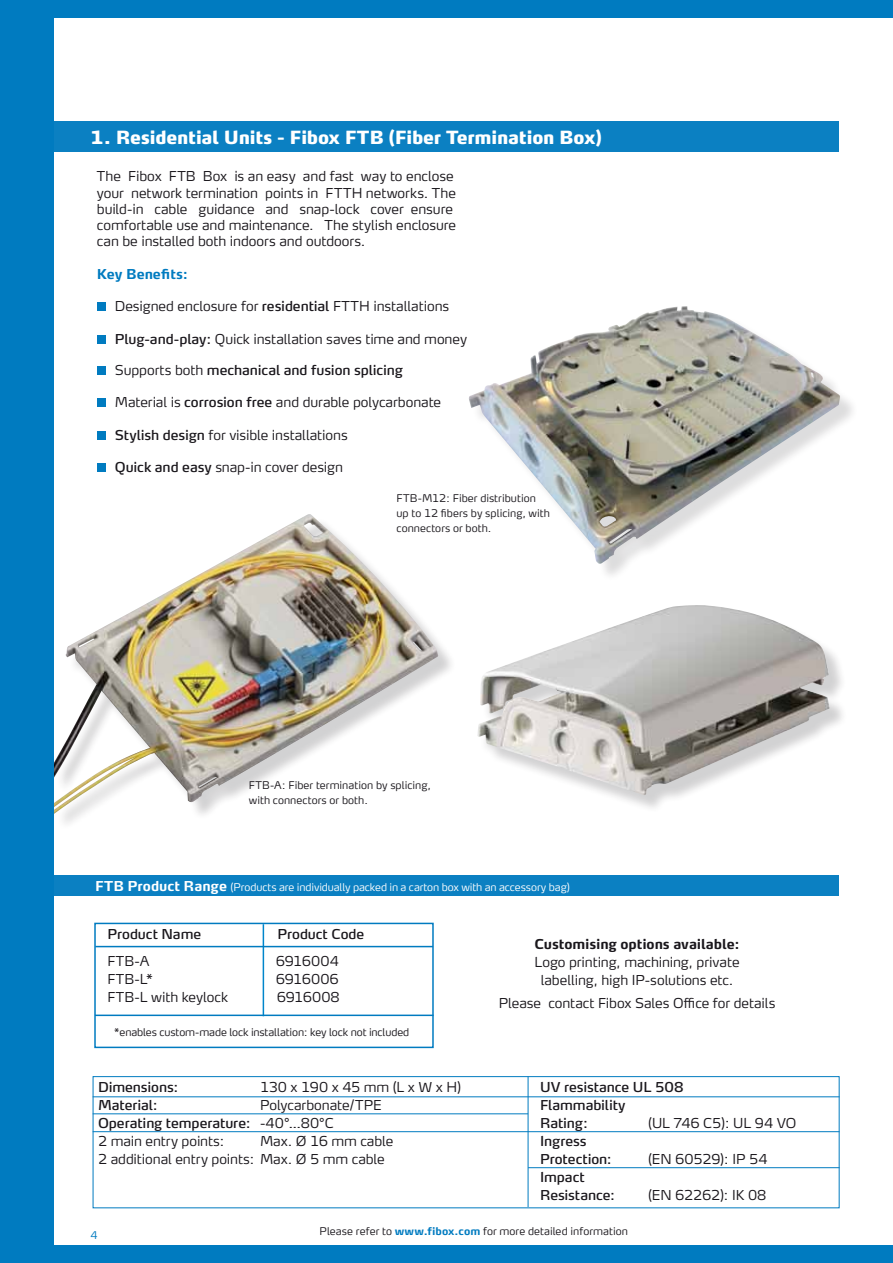
<style>
.page{position:relative;width:893px;height:1263px;background:#fff}
.page>*{position:absolute;margin:0;border:0;box-sizing:border-box;transform-origin:0 0}
.t1{font:900 18px "Max Pro";letter-spacing:-.02em;color:#fff}
.t2{font:300 13.5px/16.2px "Max Pro";letter-spacing:-.005em;color:#1a171c}
.t3{font:13.5px/18px "Max Pro";letter-spacing:-.005em;color:#1a171c}
.t4{font:700 13.5px "Max Pro";letter-spacing:-.005em;color:#1a171c}
.t5{font:700 13.5px "Max Pro";color:#007bc0}
.t6{font:300 10.5px/15px "Max Pro";color:#1a171c}
.t7{font:300 10.5px "Max Pro";letter-spacing:-.01em;color:#fff}
.t8{font:300 10.5px "Max Pro";color:#007bc0}
.s1{font-weight:400}
.s2{font-weight:300}
.s3{font-weight:700;font-size:13.5px}
.s4{font-weight:700;color:#007bc0}
</style>
<div class="page">
<img style="left:54px;top:514px;width:384px;height:300px">
<div style="left:0;top:0;width:54px;height:1263px;background:#007bc0"></div>
<div style="left:0;top:0;width:893px;height:18px;background:#007bc0"></div>
<div style="left:0;top:1245px;width:893px;height:18px;background:#007bc0"></div>
<div style="left:0;top:121px;width:839px;height:31px;background:#0b80c2"></div>
<div style="left:97px;top:302px;width:9px;height:9px;background:#007bc0"></div>
<div style="left:97px;top:335px;width:9px;height:8px;background:#007bc0"></div>
<div style="left:97px;top:366px;width:9px;height:9px;background:#007bc0"></div>
<div style="left:97px;top:398px;width:9px;height:9px;background:#007bc0"></div>
<div style="left:97px;top:431px;width:9px;height:8px;background:#007bc0"></div>
<div style="left:97px;top:463px;width:9px;height:9px;background:#007bc0"></div>
<div style="left:480px;top:607px;width:367px;height:206px;background:#1a171c;opacity:.2"></div>
<img style="left:477px;top:605px;width:353px;height:190px">
<hr style="left:263px;top:924px;width:1px;height:92px;background:#0086cb">
<div style="left:94px;top:923px;width:340px;height:125px;border:2px solid #007bc0"></div>
<hr style="left:95px;top:1014px;width:339px;height:2px;background:#007bc0">
<hr style="left:95px;top:946px;width:338px;height:1px;background:#007bc0">
<div style="left:93px;top:1076px;width:746px;height:132px;border:1px solid #007bc0"></div>
<hr style="left:93px;top:1096px;width:746px;height:1px;background:#007bc0">
<hr style="left:528px;top:1076px;width:1px;height:131px;background:#007bc0">
<hr style="left:93px;top:1131px;width:746px;height:1px;background:#007bc0">
<hr style="left:93px;top:1113px;width:435px;height:1px;background:#007bc0">
<hr style="left:528px;top:1167px;width:311px;height:1px;background:#007bc0">
<img style="left:469px;top:306px;width:371px;height:259px">
<div style="left:0;top:875px;width:839px;height:21px;background:#0b80c2"></div>
<h1 class="t1" style="left:91px;top:125px;width:513px">1. Residential Units - Fibox FTB (Fiber Termination Box)</h1>
<p class="t2" style="left:97px;top:168px;width:361px">The Fibox FTB Box is an easy and fast way to enclose your network termination points in FTTH networks. The build-in cable guidance and snap-lock cover ensure comfortable use and maintenance. The stylish enclosure can be installed both indoors and outdoors.</p>
<p class="t5" style="left:97px;top:265px;width:93px">Key Benefits:</p>
<p class="t2" style="left:115px;top:298px;width:336px">Designed enclosure for <span class="s1">residential</span> FTTH installations</p>
<p class="t2" style="left:115px;top:330px;width:354px"><span class="s1">Plug-and-play:</span> Quick installation saves time and money</p>
<p class="t3" style="left:115px;top:361px;width:290px"><span class="s2">Supports both</span> mechanical and fusion splicing</p>
<p class="t2" style="left:115px;top:394px;width:328px">Material is <span class="s1">corrosion free</span> and durable polycarbonate</p>
<p class="t2" style="left:115px;top:426px;width:235px"><span class="s1">Stylish design</span> for visible installations</p>
<p class="t2" style="left:115px;top:459px;width:230px"><span class="s1">Quick and easy</span> snap-in cover design</p>
<p class="t6" style="left:396px;top:491px;width:155px">FTB-M12: Fiber distribution up to 12 fibers by splicing, with connectors or both.</p>
<p class="t6" style="left:249px;top:778px;width:184px">FTB-A: Fiber termination by splicing, with connectors or both.</p>
<p class="t7" style="left:95px;top:881px;width:476px"><span class="s3">FTB Product Range</span> (Products are individually packed in a carton box with an accessory bag)</p>
<p class="t3" style="left:107px;top:925px;width:95px">Product Name</p>
<p class="t3" style="left:277px;top:925px;width:89px">Product Code</p>
<p class="t2" style="left:107px;top:952px;width:44px">FTB-A</p>
<p class="t2" style="left:276px;top:952px;width:65px">6916004</p>
<p class="t2" style="left:107px;top:970px;width:48px">FTB-L*</p>
<p class="t2" style="left:276px;top:970px;width:65px">6916006</p>
<p class="t2" style="left:107px;top:988px;width:122px">FTB-L with keylock</p>
<p class="t2" style="left:277px;top:988px;width:65px">6916008</p>
<p class="t6" style="left:113px;top:1024px;width:298px">*enables custom-made lock installation: key lock not included</p>
<p class="t3" style="left:98px;top:1078px;width:82px">Dimensions:</p>
<p class="t2" style="left:260px;top:1079px;width:203px">130 x 190 x 45 mm (L x W x H)</p>
<p class="t3" style="left:98px;top:1096px;width:61px">Material:</p>
<p class="t2" style="left:98px;top:1096px;width:285px;line-height:18px;text-indent:162px">Polycarbonate/TPE<br><span class="s1">Operating temperature:</span> -40°…80°C<br>2 main entry points:</p>
<p class="t2" style="left:98px;top:1132px;width:297px;line-height:18px;text-indent:162px">Max. Ø 16 mm cable<br>2 additional entry points: Max. Ø 5 mm cable</p>
<p class="t4" style="left:534px;top:935px;width:207px">Customising options available:</p>
<p class="t2" style="left:534px;top:953px;width:207px;line-height:18px;text-align:center">Logo printing, machining, private labelling, high IP-solutions etc.</p>
<p class="t2" style="left:499px;top:995px;width:278px">Please contact Fibox Sales Office for details</p>
<p class="t3" style="left:540px;top:1077px;width:145px">UV resistance UL 508<br>Flammability<br>Rating:</p>
<p class="t2" style="left:648px;top:1114px;width:150px">(UL 746 C5): UL 94 VO</p>
<p class="t3" style="left:540px;top:1131px;width:73px">Ingress<br>Protection:</p>
<p class="t3" style="left:540px;top:1167px;width:76px">Impact<br>Resistance:</p>
<p class="t2" style="left:648px;top:1150px;width:121px">(EN 60529): IP 54</p>
<p class="t2" style="left:648px;top:1186px;width:120px">(EN 62262): IK 08</p>
<p class="t8" style="left:90px;top:1228px;width:9px">4</p>
<p class="t6" style="left:320px;top:1224px;width:310px">Please refer to <span class="s4">www.f ibox.com</span> for more detailed information</p>
</div>
